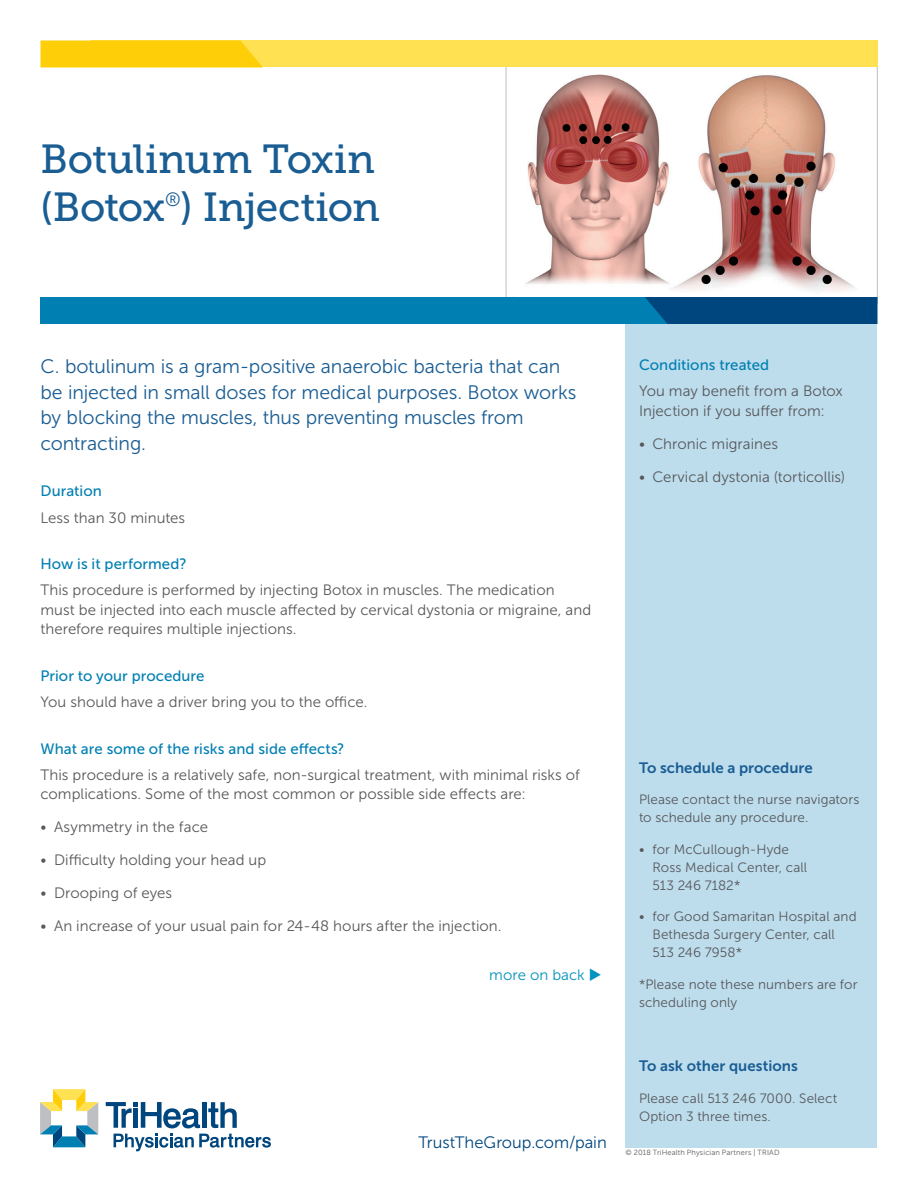
<style>
.page{position:relative;width:918px;height:1188px;background:#fff}
.page>*{position:absolute;margin:0;border:0;box-sizing:border-box;transform-origin:0 0}
.HEAD{font:40.5px/48px "Museo Slab 500";letter-spacing:-.015em;color:#1a5d93}
.Intro_text_-_dark_bl{font:19.5px/25.5px "Museo Sans 300";letter-spacing:-.01em;color:#1a5d93}
.t1{font:16.5px "Museo Sans 300";color:#00467e}
.BT{font:15px/19.5px "Museo Sans 300";letter-spacing:.005em;color:#57585a}
.SUBHEAD-brt_blue-LOO{font:15px "Museo Sans 500";letter-spacing:.005em;color:#007fb2}
.t2{font:15px "Museo Sans 700";letter-spacing:.005em;color:#1a5d93}
.subhead-brt_blue{font:15px "Museo Sans 500";color:#007fb2}
.BT-2{font:15px "Museo Sans 300";letter-spacing:.005em;color:#0092c0}
.t3{font:13.5px/18px "Museo Sans 300";letter-spacing:.005em;color:#57585a}
.t4{font:7.5px "Museo Sans 300";letter-spacing:.02em;color:#57585a}
</style>
<div class="page">
<div style="left:626px;top:324px;width:252px;height:824px;background:#bddded"></div>
<img style="left:525px;top:74px;width:330px;height:217px">
<div style="left:91px;top:40px;width:787px;height:28px;background:#ffe152"></div>
<svg style="left:40px;top:40px;width:223px;height:28px;background:#fed012"></svg>
<div style="left:40px;top:297px;width:797px;height:27px;background:#007fb2"></div>
<div style="left:645px;top:297px;width:233px;height:27px;background:#00467e"></div>
<svg style="left:208px;top:1102px;width:29px;height:26px"></svg>
<hr style="left:202px;top:1102px;width:4px;height:26px;background:#00467e">
<svg style="left:106px;top:1102px;width:94px;height:26px"></svg>
<svg style="left:114px;top:1134px;width:157px;height:17px"></svg>
<svg style="left:40px;top:1089px;width:58px;height:58px"></svg>
<p class="HEAD" style="left:40px;top:136px;width:341px">Botulinum Toxin (Botox<sup>®</sup>) Injection</p>
<p class="Intro_text_-_dark_bl" style="left:40px;top:354px;width:537px">C. botulinum is a gram-positive anaerobic bacteria that can be injected in small doses for medical purposes. Botox works by blocking the muscles, thus preventing muscles from contracting.</p>
<p class="SUBHEAD-brt_blue-LOO" style="left:40px;top:483px;width:63px">Duration</p>
<p class="BT" style="left:40px;top:508px;width:146px">Less than 30 minutes</p>
<p class="SUBHEAD-brt_blue-LOO" style="left:40px;top:556px;width:148px">How is it performed?</p>
<p class="BT" style="left:40px;top:581px;width:552px">This procedure is performed by injecting Botox in muscles. The medication must be injected into each muscle affected by cervical dystonia or migraine, and therefore requires multiple injections.</p>
<p class="SUBHEAD-brt_blue-LOO" style="left:40px;top:668px;width:166px">Prior to your procedure</p>
<p class="BT" style="left:40px;top:692px;width:329px">You should have a driver bring you to the office.</p>
<p class="SUBHEAD-brt_blue-LOO" style="left:40px;top:740px;width:306px">What are some of the risks and side effects?</p>
<p class="BT" style="left:40px;top:765px;width:541px">This procedure is a relatively safe, non-surgical treatment, with minimal risks of complications. Some of the most common or possible side effects are:</p>
<p class="BT" style="left:40px;top:818px;width:169px">• Asymmetry in the face</p>
<p class="BT" style="left:40px;top:851px;width:227px">• Difficulty holding your head up</p>
<p class="BT" style="left:40px;top:884px;width:133px">• Drooping of eyes</p>
<p class="BT" style="left:40px;top:917px;width:463px">• An increase of your usual pain for 24-48 hours after the injection.</p>
<p class="BT-2" style="left:489px;top:966px;width:114px">more on back ◆</p>
<p class="subhead-brt_blue" style="left:639px;top:357px;width:132px">Conditions treated</p>
<p class="BT" style="left:639px;top:382px;width:205px">You may benefit from a Botox<br>Injection if you suffer from:</p>
<p class="BT" style="left:639px;top:434px;width:141px">• Chronic migraines</p>
<p class="BT" style="left:639px;top:467px;width:208px">• Cervical dystonia (torticollis)</p>
<p class="t2" style="left:639px;top:759px;width:175px">To schedule a procedure</p>
<p class="t3" style="left:639px;top:790px;width:222px">Please contact the nurse navigators to schedule any procedure.</p>
<p class="t3" style="left:652px;top:840px;width:156px;text-indent:-14px">• for McCullough-Hyde<br>Ross Medical Center, call<br>513 246 7182*</p>
<p class="t3" style="left:652px;top:907px;width:206px;text-indent:-14px">• for Good Samaritan Hospital and<br>Bethesda Surgery Center, call<br>513 246 7958*</p>
<p class="t3" style="left:639px;top:975px;width:220px">*Please note these numbers are for scheduling only</p>
<p class="t1" style="left:418px;top:1133px;width:190px">TrustTheGroup.com/pain</p>
<p class="t2" style="left:639px;top:1057px;width:160px">To ask other questions</p>
<p class="t3" style="left:639px;top:1089px;width:200px">Please call 513 246 7000. Select<br>Option 3 three times.</p>
<p class="t4" style="left:626px;top:1149px;width:156px">© 2018 TriHealth Physician Partners | TRIAD</p>
</div>
